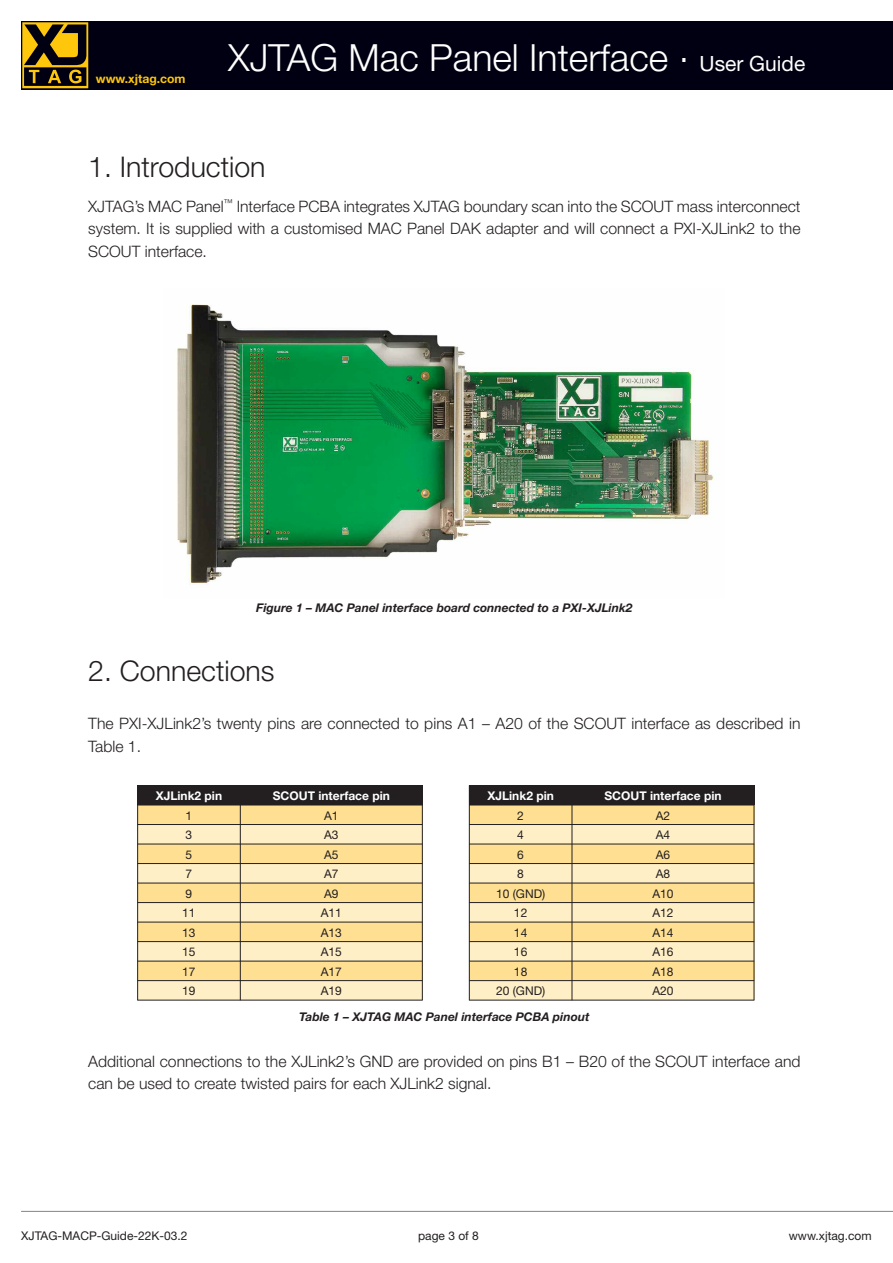
<style>
.page{position:relative;width:893px;height:1263px;background:#fff}
.page>*{position:absolute;margin:0;border:0;box-sizing:border-box;transform-origin:0 0}
.t1{font:300 37.5px "Helvetica Neue LT";color:#fff}
.t2{font:300 28.5px "Helvetica Neue LT";color:#231f20}
.t3{font:300 15.75px/22.5px "Helvetica Neue LT";color:#231f20}
.t4{font:700 12.15px "Helvetica Neue LT";color:#fec70c}
.t5{font:12px "Helvetica Neue LT";color:#231f20}
.t6{font:italic 700 12px "Helvetica Neue LT";color:#231f20}
.t7{font:700 12px "Helvetica Neue LT";color:#fff}
.s1{font-weight:400;font-size:21px}
</style>
<div class="page">
<div style="left:21px;top:21px;width:872px;height:68px;background:#000012"></div>
<svg style="left:22px;top:22px;width:66px;height:66px"></svg>
<hr style="left:21px;top:1211px;width:872px;height:1px;background:#8f9299">
<img style="left:177px;top:304px;width:538px;height:281px">
<div style="left:137px;top:785px;width:103px;height:20px;background:#231f20"></div>
<div style="left:240px;top:785px;width:182px;height:20px;background:#231f20"></div>
<div style="left:137px;top:805px;width:103px;height:19px;background:#ffe092"></div>
<div style="left:240px;top:805px;width:182px;height:19px;background:#ffe092"></div>
<div style="left:137px;top:824px;width:103px;height:20px;background:#feefc6"></div>
<div style="left:240px;top:824px;width:182px;height:20px;background:#feefc6"></div>
<div style="left:137px;top:844px;width:103px;height:19px;background:#ffe092"></div>
<div style="left:240px;top:844px;width:182px;height:19px;background:#ffe092"></div>
<div style="left:137px;top:863px;width:103px;height:20px;background:#feefc6"></div>
<div style="left:240px;top:863px;width:182px;height:20px;background:#feefc6"></div>
<div style="left:137px;top:883px;width:103px;height:19px;background:#ffe092"></div>
<div style="left:240px;top:883px;width:182px;height:19px;background:#ffe092"></div>
<div style="left:137px;top:902px;width:103px;height:20px;background:#feefc6"></div>
<div style="left:240px;top:902px;width:182px;height:20px;background:#feefc6"></div>
<div style="left:137px;top:922px;width:103px;height:19px;background:#ffe092"></div>
<div style="left:240px;top:922px;width:182px;height:19px;background:#ffe092"></div>
<div style="left:137px;top:941px;width:103px;height:20px;background:#feefc6"></div>
<div style="left:240px;top:941px;width:182px;height:20px;background:#feefc6"></div>
<div style="left:137px;top:961px;width:103px;height:19px;background:#ffe092"></div>
<div style="left:240px;top:961px;width:182px;height:19px;background:#ffe092"></div>
<div style="left:137px;top:980px;width:103px;height:20px;background:#feefc6"></div>
<div style="left:240px;top:980px;width:182px;height:20px;background:#feefc6"></div>
<hr style="left:137px;top:785px;width:1px;height:215px;background:#231f20">
<hr style="left:240px;top:785px;width:1px;height:215px;background:#231f20">
<hr style="left:422px;top:785px;width:1px;height:215px;background:#231f20">
<hr style="left:137px;top:805px;width:285px;height:1px;background:#231f20">
<hr style="left:137px;top:824px;width:285px;height:1px;background:#231f20">
<hr style="left:137px;top:844px;width:285px;height:1px;background:#231f20">
<hr style="left:137px;top:863px;width:285px;height:1px;background:#231f20">
<hr style="left:137px;top:883px;width:285px;height:1px;background:#231f20">
<hr style="left:137px;top:902px;width:285px;height:1px;background:#231f20">
<hr style="left:137px;top:922px;width:285px;height:1px;background:#231f20">
<hr style="left:137px;top:941px;width:285px;height:1px;background:#231f20">
<hr style="left:137px;top:961px;width:285px;height:1px;background:#231f20">
<hr style="left:137px;top:980px;width:285px;height:1px;background:#231f20">
<hr style="left:137px;top:1000px;width:285px;height:1px;background:#231f20">
<div style="left:469px;top:785px;width:103px;height:20px;background:#231f20"></div>
<div style="left:572px;top:785px;width:182px;height:20px;background:#231f20"></div>
<div style="left:469px;top:805px;width:103px;height:19px;background:#ffe092"></div>
<div style="left:572px;top:805px;width:182px;height:19px;background:#ffe092"></div>
<div style="left:469px;top:824px;width:103px;height:20px;background:#feefc6"></div>
<div style="left:572px;top:824px;width:182px;height:20px;background:#feefc6"></div>
<div style="left:469px;top:844px;width:103px;height:19px;background:#ffe092"></div>
<div style="left:572px;top:844px;width:182px;height:19px;background:#ffe092"></div>
<div style="left:469px;top:863px;width:103px;height:20px;background:#feefc6"></div>
<div style="left:572px;top:863px;width:182px;height:20px;background:#feefc6"></div>
<div style="left:469px;top:883px;width:103px;height:19px;background:#ffe092"></div>
<div style="left:572px;top:883px;width:182px;height:19px;background:#ffe092"></div>
<div style="left:469px;top:902px;width:103px;height:20px;background:#feefc6"></div>
<div style="left:572px;top:902px;width:182px;height:20px;background:#feefc6"></div>
<div style="left:469px;top:922px;width:103px;height:19px;background:#ffe092"></div>
<div style="left:572px;top:922px;width:182px;height:19px;background:#ffe092"></div>
<div style="left:469px;top:941px;width:103px;height:20px;background:#feefc6"></div>
<div style="left:572px;top:941px;width:182px;height:20px;background:#feefc6"></div>
<div style="left:469px;top:961px;width:103px;height:19px;background:#ffe092"></div>
<div style="left:572px;top:961px;width:182px;height:19px;background:#ffe092"></div>
<div style="left:469px;top:980px;width:103px;height:20px;background:#feefc6"></div>
<div style="left:572px;top:980px;width:182px;height:20px;background:#feefc6"></div>
<hr style="left:469px;top:785px;width:1px;height:215px;background:#231f20">
<hr style="left:572px;top:785px;width:1px;height:215px;background:#231f20">
<hr style="left:754px;top:785px;width:1px;height:215px;background:#231f20">
<hr style="left:469px;top:805px;width:285px;height:1px;background:#231f20">
<hr style="left:469px;top:824px;width:285px;height:1px;background:#231f20">
<hr style="left:469px;top:844px;width:285px;height:1px;background:#231f20">
<hr style="left:469px;top:863px;width:285px;height:1px;background:#231f20">
<hr style="left:469px;top:883px;width:285px;height:1px;background:#231f20">
<hr style="left:469px;top:902px;width:285px;height:1px;background:#231f20">
<hr style="left:469px;top:922px;width:285px;height:1px;background:#231f20">
<hr style="left:469px;top:941px;width:285px;height:1px;background:#231f20">
<hr style="left:469px;top:961px;width:285px;height:1px;background:#231f20">
<hr style="left:469px;top:980px;width:285px;height:1px;background:#231f20">
<hr style="left:469px;top:1000px;width:285px;height:1px;background:#231f20">
<p class="t4" style="left:96px;top:72px;width:91px">www.xjtag.com</p>
<h1 class="t1" style="left:228px;top:35px;width:579px">XJTAG Mac Panel Interface . <span class="s1">User Guide</span></h1>
<h2 class="t2" style="left:88px;top:150px;width:179px">1. Introduction</h2>
<p class="t3" style="left:88px;top:194px;width:714px;text-align:justify">XJTAG’s MAC Panel<sup>™</sup> Interface PCBA integrates XJTAG boundary scan into the SCOUT mass interconnect system. It is supplied with a customised MAC Panel DAK adapter and will connect a PXI-XJLink2 to the SCOUT interface.</p>
<p class="t6" style="left:256px;top:600px;width:378px">Figure 1 – MAC Panel interface board connected to a PXI-XJLink2</p>
<h2 class="t2" style="left:88px;top:654px;width:188px">2. Connections</h2>
<p class="t3" style="left:88px;top:712px;width:714px">The PXI-XJLink2’s twenty pins are connected to pins A1 – A20 of the SCOUT interface as described in<br>Table 1.</p>
<p class="t7" style="left:156px;top:789px;width:68px">XJLink2 pin</p>
<p class="t7" style="left:273px;top:789px;width:119px">SCOUT interface pin</p>
<p class="t5" style="left:186px;top:808px;width:8px">1</p>
<p class="t5" style="left:324px;top:808px;width:16px">A1</p>
<p class="t5" style="left:186px;top:828px;width:8px">3</p>
<p class="t5" style="left:324px;top:828px;width:16px">A3</p>
<p class="t5" style="left:186px;top:847px;width:8px">5</p>
<p class="t5" style="left:324px;top:847px;width:16px">A5</p>
<p class="t5" style="left:186px;top:867px;width:8px">7</p>
<p class="t5" style="left:324px;top:867px;width:16px">A7</p>
<p class="t5" style="left:186px;top:886px;width:8px">9</p>
<p class="t5" style="left:324px;top:886px;width:16px">A9</p>
<p class="t5" style="left:182px;top:906px;width:15px">11</p>
<p class="t5" style="left:321px;top:906px;width:23px">A11</p>
<p class="t5" style="left:182px;top:925px;width:15px">13</p>
<p class="t5" style="left:321px;top:925px;width:23px">A13</p>
<p class="t5" style="left:182px;top:945px;width:15px">15</p>
<p class="t5" style="left:321px;top:945px;width:23px">A15</p>
<p class="t5" style="left:182px;top:964px;width:15px">17</p>
<p class="t5" style="left:321px;top:964px;width:23px">A17</p>
<p class="t5" style="left:182px;top:984px;width:15px">19</p>
<p class="t5" style="left:321px;top:984px;width:23px">A19</p>
<p class="t7" style="left:487px;top:789px;width:68px">XJLink2 pin</p>
<p class="t7" style="left:604px;top:789px;width:119px">SCOUT interface pin</p>
<p class="t5" style="left:517px;top:808px;width:8px">2</p>
<p class="t5" style="left:656px;top:808px;width:16px">A2</p>
<p class="t5" style="left:517px;top:828px;width:8px">4</p>
<p class="t5" style="left:656px;top:828px;width:16px">A4</p>
<p class="t5" style="left:517px;top:847px;width:8px">6</p>
<p class="t5" style="left:656px;top:847px;width:16px">A6</p>
<p class="t5" style="left:517px;top:867px;width:8px">8</p>
<p class="t5" style="left:656px;top:867px;width:16px">A8</p>
<p class="t5" style="left:496px;top:886px;width:51px">10 (GND)</p>
<p class="t5" style="left:652px;top:886px;width:23px">A10</p>
<p class="t5" style="left:514px;top:906px;width:15px">12</p>
<p class="t5" style="left:652px;top:906px;width:23px">A12</p>
<p class="t5" style="left:514px;top:925px;width:15px">14</p>
<p class="t5" style="left:652px;top:925px;width:23px">A14</p>
<p class="t5" style="left:514px;top:945px;width:15px">16</p>
<p class="t5" style="left:652px;top:945px;width:23px">A16</p>
<p class="t5" style="left:514px;top:964px;width:15px">18</p>
<p class="t5" style="left:652px;top:964px;width:23px">A18</p>
<p class="t5" style="left:496px;top:984px;width:51px">20 (GND)</p>
<p class="t5" style="left:652px;top:984px;width:23px">A20</p>
<p class="t6" style="left:299px;top:1009px;width:292px">Table 1 – XJTAG MAC Panel interface PCBA pinout</p>
<p class="t3" style="left:88px;top:1049px;width:714px">Additional connections to the XJLink2’s GND are provided on pins B1 – B20 of the SCOUT interface and can be used to create twisted pairs for each XJLink2 signal.</p>
<p class="t5" style="left:21px;top:1229px;width:168px">XJTAG-MACP-Guide-22K-03.2</p>
<p class="t5" style="left:418px;top:1229px;width:62px">page 3 of 8</p>
<p class="t5" style="left:789px;top:1229px;width:84px">www.xjtag.com</p>
</div>
